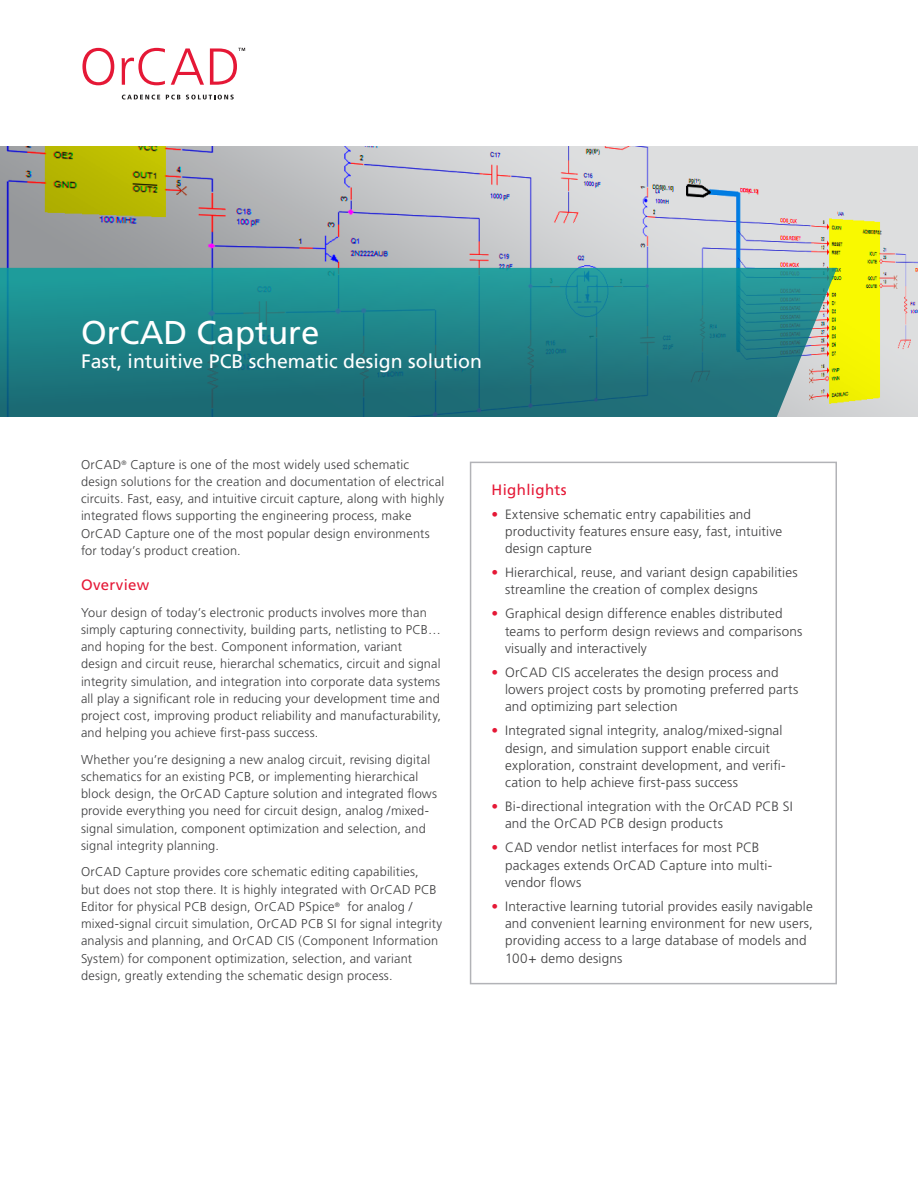
<style>
.page{position:relative;width:918px;height:1188px;background:#fff}
.page>*{position:absolute;margin:0;border:0;box-sizing:border-box;transform-origin:0 0}
.Title_Level_1{font:33px "Frutiger";color:#fff}
.Title_Level_2{font:19.5px "Frutiger";color:#fff}
.Body_Header_A{font:15px "Frutiger";letter-spacing:.025em;color:#e51836}
.t1{font:300 13.5px/17.2px "Frutiger";letter-spacing:.01em;color:#3e3e3f}
.Body{font:300 12.75px/17.2px "Frutiger";letter-spacing:.015em;color:#3e3e3f}
.s1{color:#e51836}
</style>
<div class="page">
<div style="left:470px;top:462px;width:367px;height:522px;border:2px solid #b2b3b7"></div>
<img style="left:0;top:147px;width:918px;height:270px">
<svg style="left:122px;top:95px;width:38px;height:4px"></svg>
<svg style="left:166px;top:95px;width:14px;height:4px"></svg>
<svg style="left:186px;top:95px;width:48px;height:4px"></svg>
<svg style="left:82px;top:48px;width:32px;height:37px"></svg>
<svg style="left:122px;top:48px;width:43px;height:37px"></svg>
<svg style="left:171px;top:48px;width:33px;height:37px"></svg>
<svg style="left:210px;top:48px;width:35px;height:37px"></svg>
<svg style="left:0;top:268px;width:837px;height:149px;background:#228388"></svg>
<p class="Title_Level_1" style="left:81px;top:313px;width:240px">OrCAD Capture</p>
<p class="Title_Level_2" style="left:81px;top:350px;width:402px">Fast, intuitive PCB schematic design solution</p>
<p class="Body" style="left:81px;top:456px;width:365px">OrCAD<sup>®</sup> Capture is one of the most widely used schematic design solutions for the creation and documentation of electrical circuits. Fast, easy, and intuitive circuit capture, along with highly integrated flows supporting the engineering process, make OrCAD Capture one of the most popular design environments for today’s product creation.</p>
<p class="Body_Header_A" style="left:81px;top:576px;width:70px">Overview</p>
<p class="Body" style="left:81px;top:604px;width:362px">Your design of today’s electronic products involves more than simply capturing connectivity, building parts, netlisting to PCB… and hoping for the best. Component information, variant design and circuit reuse, hierarchal schematics, circuit and signal integrity simulation, and integration into corporate data systems all play a significant role in reducing your development time and project cost, improving product reliability and manufacturability, and helping you achieve first-pass success.</p>
<p class="Body" style="left:81px;top:751px;width:358px">Whether you’re designing a new analog circuit, revising digital schematics for an existing PCB, or implementing hierarchical block design, the OrCAD Capture solution and integrated flows provide everything you need for circuit design, analog /mixed&shy;signal simulation, component optimization and selection, and signal integrity planning.</p>
<p class="Body" style="left:81px;top:864px;width:363px">OrCAD Capture provides core schematic editing capabilities,<br>but does not stop there. It is highly integrated with OrCAD PCB Editor for physical PCB design, OrCAD PSpice<sup>®</sup> for analog / mixed-signal circuit simulation, OrCAD PCB SI for signal integrity analysis and planning, and OrCAD CIS (Component Information System) for component optimization, selection, and variant design, greatly extending the schematic design process.</p>
<p class="Body_Header_A" style="left:492px;top:481px;width:77px">Highlights</p>
<p class="t1" style="left:505px;top:506px;width:279px;text-indent:-14px"><span class="s1">•</span> Extensive schematic entry capabilities and productivity features ensure easy, fast, intuitive design capture</p>
<p class="t1" style="left:505px;top:564px;width:294px;text-indent:-14px"><span class="s1">•</span> Hierarchical, reuse, and variant design capabilities streamline the creation of complex designs</p>
<p class="t1" style="left:505px;top:605px;width:299px;text-indent:-14px"><span class="s1">•</span> Graphical design difference enables distributed teams to perform design reviews and comparisons visually and interactively</p>
<p class="t1" style="left:505px;top:664px;width:295px;text-indent:-14px"><span class="s1">•</span> OrCAD CIS accelerates the design process and lowers project costs by promoting preferred parts and optimizing part selection</p>
<p class="t1" style="left:505px;top:722px;width:282px;text-indent:-14px"><span class="s1">•</span> Integrated signal integrity, analog/mixed-signal design, and simulation support enable circuit exploration, constraint development, and verifi&shy;cation to help achieve first-pass success</p>
<p class="t1" style="left:505px;top:798px;width:289px;text-indent:-14px"><span class="s1">•</span> Bi-directional integration with the OrCAD PCB SI and the OrCAD PCB design products</p>
<p class="t1" style="left:505px;top:839px;width:269px;text-indent:-14px"><span class="s1">•</span> CAD vendor netlist interfaces for most PCB packages extends OrCAD Capture into multi&shy;vendor flows</p>
<p class="t1" style="left:505px;top:898px;width:310px;text-indent:-14px"><span class="s1">•</span> Interactive learning tutorial provides easily navigable and convenient learning environment for new users, providing access to a large database of models and 100+ demo designs</p>
</div>
